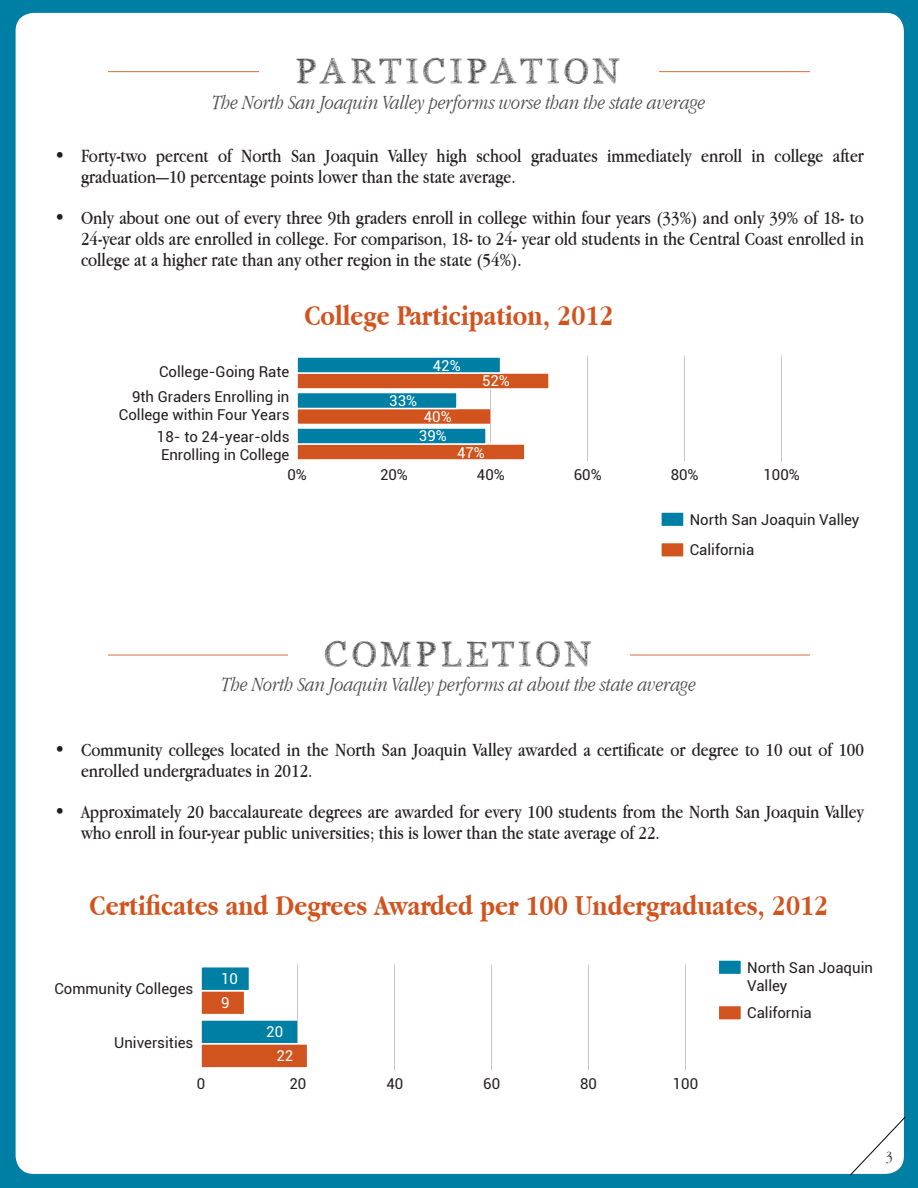
<style>
.page{position:relative;width:918px;height:1188px;background:#007fa5}
.page>*{position:absolute;margin:0;border:0;box-sizing:border-box;transform-origin:0 0}
.t1{font:36px "PW Serif Scratch";color:#4b4c4d}
.t2{font:700 30px "Apple Garamond";color:#d1541f}
.t3{font:italic 300 21px "Apple Garamond";color:#4b4c4d}
.t4{font:19.5px/21px "Apple Garamond";color:#231f20}
.t5{font:300 16.5px "Apple Garamond";color:#231f20}
.t6{font:15px/18px "Roboto";color:#231f20}
.t7{font:15px/19.2px "Roboto";color:#fff}
</style>
<div class="page">
<div style="left:16px;top:13px;width:888px;height:1161px;background:#fff;border-radius:18px"></div>
<hr style="left:108px;top:71px;width:702px;height:1px;background:#d66b37">
<div style="left:259px;top:54px;width:400px;height:29px;background:#fff"></div>
<hr style="left:108px;top:655px;width:702px;height:1px;background:#d66b37">
<div style="left:288px;top:638px;width:342px;height:28px;background:#fff"></div>
<div style="left:659px;top:510px;width:27px;height:19px;background:#007fa5;border:3px solid #fff"></div>
<div style="left:659px;top:540px;width:27px;height:19px;background:#d1541f;border:3px solid #fff"></div>
<div style="left:716px;top:958px;width:28px;height:19px;background:#007fa5;border:3px solid #fff"></div>
<div style="left:716px;top:1003px;width:28px;height:19px;background:#d1541f;border:3px solid #fff"></div>
<div style="left:297px;top:408px;width:194px;height:16px;background:#d1541f"></div>
<div style="left:296px;top:408px;width:196px;height:17px;border:2px solid #fff"></div>
<div style="left:297px;top:373px;width:252px;height:16px;background:#d1541f"></div>
<div style="left:296px;top:372px;width:254px;height:18px;border:2px solid #fff"></div>
<div style="left:297px;top:444px;width:228px;height:16px;background:#d1541f"></div>
<div style="left:296px;top:443px;width:230px;height:18px;border:2px solid #fff"></div>
<div style="left:297px;top:357px;width:204px;height:16px;background:#007fa5"></div>
<div style="left:296px;top:356px;width:205px;height:18px;border:2px solid #fff"></div>
<div style="left:297px;top:393px;width:160px;height:15px;background:#007fa5"></div>
<div style="left:296px;top:392px;width:162px;height:17px;border:2px solid #fff"></div>
<div style="left:297px;top:428px;width:189px;height:16px;background:#007fa5"></div>
<div style="left:296px;top:427px;width:191px;height:18px;border:2px solid #fff"></div>
<div style="left:201px;top:1020px;width:97px;height:24px;background:#007fa5"></div>
<div style="left:200px;top:1019px;width:99px;height:26px;border:2px solid #fff"></div>
<div style="left:201px;top:991px;width:44px;height:24px;background:#d1541f"></div>
<div style="left:200px;top:990px;width:45px;height:25px;border:2px solid #fff"></div>
<div style="left:201px;top:1044px;width:107px;height:24px;background:#d1541f"></div>
<div style="left:200px;top:1043px;width:108px;height:26px;border:2px solid #fff"></div>
<div style="left:201px;top:967px;width:49px;height:24px;background:#007fa5"></div>
<div style="left:200px;top:966px;width:50px;height:25px;border:2px solid #fff"></div>
<svg style="left:850px;top:1116px;width:56px;height:60px"></svg>
<p class="t1" style="left:295px;top:51px;width:330px">PARTICIPATION</p>
<p class="t3" style="left:212px;top:90px;width:495px">The North San Joaquin Valley performs worse than the state average</p>
<p class="t4" style="left:81px;top:145px;width:785px;text-indent:-27px">• Forty-two percent of North San Joaquin Valley high school graduates immediately enroll in college after graduation—10 percentage points lower than the state average.</p>
<p class="t4" style="left:81px;top:207px;width:785px;text-align:justify;text-indent:-27px">• Only about one out of every three 9th graders enroll in college within four years (33%) and only 39% of 18- to 24-year olds are enrolled in college. For comparison, 18- to 24- year old students in the Central Coast enrolled in college at a higher rate than any other region in the state (54%).</p>
<p class="t2" style="left:304px;top:299px;width:311px">College Participation, 2012</p>
<p class="t6" style="left:159px;top:362px;width:132px">College-Going Rate</p>
<p class="t7" style="left:433px;top:355px;width:29px">42%</p>
<p class="t7" style="left:482px;top:371px;width:29px">52%</p>
<p class="t6" style="left:119px;top:387px;width:172px;text-align:right">9th Graders Enrolling in<br>College within Four Years</p>
<p class="t6" style="left:157px;top:427px;width:134px">18- to 24-year-olds<br>Enrolling in College</p>
<p class="t7" style="left:389px;top:390px;width:29px">33%</p>
<p class="t7" style="left:419px;top:407px;width:34px;text-align:center">40%<br>39%</p>
<p class="t7" style="left:457px;top:442px;width:29px">47%</p>
<p class="t6" style="left:287px;top:465px;width:21px">0%</p>
<p class="t6" style="left:380px;top:465px;width:29px">20%</p>
<p class="t6" style="left:477px;top:465px;width:29px">40%</p>
<p class="t6" style="left:574px;top:465px;width:29px">60%</p>
<p class="t6" style="left:671px;top:465px;width:29px">80%</p>
<p class="t6" style="left:763px;top:465px;width:38px">100%</p>
<p class="t6" style="left:690px;top:510px;width:171px">North San Joaquin Valley</p>
<p class="t6" style="left:690px;top:541px;width:66px">California</p>
<p class="t1" style="left:323px;top:635px;width:273px">COMPLETION</p>
<p class="t3" style="left:222px;top:672px;width:476px">The North San Joaquin Valley performs at about the state average</p>
<p class="t4" style="left:81px;top:739px;width:785px;text-indent:-27px">• Community colleges located in the North San Joaquin Valley awarded a certificate or degree to 10 out of 100 enrolled undergraduates in 2012.</p>
<p class="t4" style="left:81px;top:801px;width:785px;text-indent:-27px">• Approximately 20 baccalaureate degrees are awarded for every 100 students from the North San Joaquin Valley who enroll in four-year public universities; this is lower than the state average of 22.</p>
<p class="t2" style="left:90px;top:889px;width:740px">Certificates and Degrees Awarded per 100 Undergraduates, 2012</p>
<p class="t6" style="left:54px;top:980px;width:141px">Community Colleges</p>
<p class="t7" style="left:221px;top:966px;width:18px;line-height:23.9px">10<br>9</p>
<p class="t6" style="left:114px;top:1033px;width:81px">Universities</p>
<p class="t7" style="left:276px;top:1019px;width:18px;line-height:24px;text-indent:-10px">20<br>22</p>
<p class="t6" style="left:197px;top:1074px;width:10px">0</p>
<p class="t6" style="left:290px;top:1074px;width:18px">20</p>
<p class="t6" style="left:386px;top:1074px;width:18px">40</p>
<p class="t6" style="left:483px;top:1074px;width:18px">60</p>
<p class="t6" style="left:580px;top:1074px;width:18px">80</p>
<p class="t6" style="left:673px;top:1074px;width:27px">100</p>
<p class="t6" style="left:747px;top:958px;width:127px">North San Joaquin<br>Valley</p>
<p class="t6" style="left:747px;top:1004px;width:66px">California</p>
<p class="t5" style="left:886px;top:1147px;width:8px">3</p>
</div>
